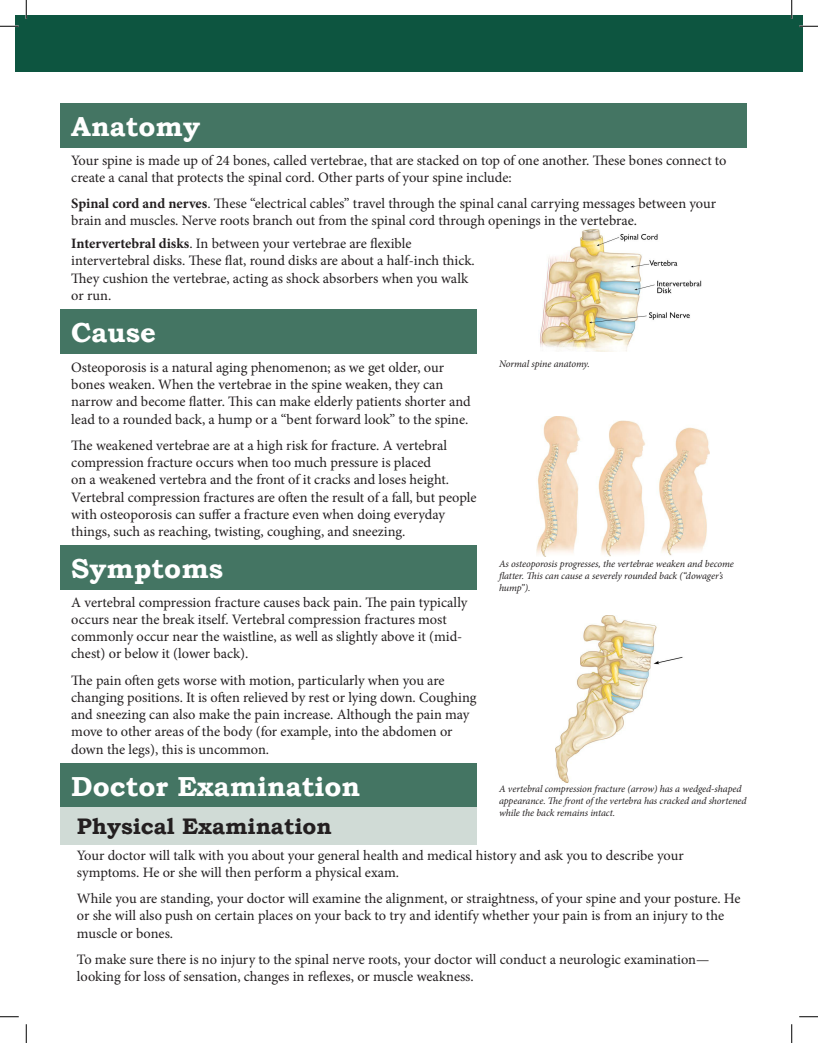
<style>
.page{position:relative;width:818px;height:1043px;background:#fff}
.page>*{position:absolute;margin:0;border:0;box-sizing:border-box;transform-origin:0 0}
.Header_1{font:700 27.5px "Bookman Old Style";color:#fff}
.Header_2{font:700 22.5px "Bookman Old Style";color:#231f20}
.Paragraph{font:14.38px/17.2px "Minion Pro";color:#231f20}
.Paragraph_2{font:14.38px/17.2px "Minion Pro";color:#231f20}
.Image_Caption{font:italic 10px/12px "Minion Pro";letter-spacing:-.01em;color:#231f20}
.s1{font-weight:700}
</style>
<div class="page">
<div style="left:15px;top:15px;width:787px;height:56px;background:#0d5540"></div>
<div style="left:60px;top:103px;width:686px;height:45px;background:#447563"></div>
<div style="left:60px;top:309px;width:416px;height:45px;background:#447563"></div>
<img style="left:540px;top:229px;width:162px;height:122px">
<div style="left:60px;top:545px;width:416px;height:45px;background:#447563"></div>
<div style="left:60px;top:762px;width:416px;height:45px;background:#447563"></div>
<div style="left:60px;top:807px;width:416px;height:37px;background:#d0dbd6"></div>
<img style="left:536px;top:417px;width:173px;height:139px">
<img style="left:556px;top:615px;width:127px;height:167px">
<svg style="left:0;top:25px;width:19px;height:2px"></svg>
<svg style="left:799px;top:25px;width:19px;height:2px"></svg>
<svg style="left:0;top:1016px;width:19px;height:1px"></svg>
<svg style="left:799px;top:1016px;width:19px;height:1px"></svg>
<svg style="left:25px;top:0;width:2px;height:19px"></svg>
<svg style="left:25px;top:1024px;width:2px;height:18px"></svg>
<svg style="left:790px;top:0;width:2px;height:19px"></svg>
<svg style="left:791px;top:1024px;width:1px;height:18px"></svg>
<p class="Header_1" style="left:71px;top:107px;width:130px">Anatomy</p>
<p class="Paragraph" style="left:71px;top:151px;width:656px">Your spine is made up of 24 bones, called vertebrae, that are stacked on top of one another. These bones connect to create a canal that protects the spinal cord. Other parts of your spine include:</p>
<p class="Paragraph" style="left:71px;top:195px;width:646px"><span class="s1">Spinal cord and nerves</span>. These “electrical cables” travel through the spinal canal carrying messages between your brain and muscles. Nerve roots branch out from the spinal cord through openings in the vertebrae.</p>
<p class="Paragraph" style="left:71px;top:235px;width:405px"><span class="s1">Intervertebral disks</span>. In between your vertebrae are flexible intervertebral disks. These flat, round disks are about a half-inch thick.<br>They cushion the vertebrae, acting as shock absorbers when you walk or run.</p>
<p class="Header_1" style="left:71px;top:313px;width:86px">Cause</p>
<p class="Paragraph" style="left:71px;top:358px;width:374px">Osteoporosis is a natural aging phenomenon; as we get older, our</p>
<p class="Image_Caption" style="left:499px;top:357px;width:92px">Normal spine anatomy.</p>
<p class="Paragraph" style="left:71px;top:376px;width:401px">bones weaken. When the vertebrae in the spine weaken, they can narrow and become flatter. This can make elderly patients shorter and lead to a rounded back, a hump or a “bent forward look” to the spine.</p>
<p class="Paragraph" style="left:71px;top:436px;width:407px">The weakened vertebrae are at a high risk for fracture. A vertebral compression fracture occurs when too much pressure is placed<br>on a weakened vertebra and the front of it cracks and loses height.<br>Vertebral compression fractures are often the result of a fall, but people with osteoporosis can suffer a fracture even when doing everyday things, such as reaching, twisting, coughing, and sneezing.</p>
<p class="Header_1" style="left:71px;top:549px;width:153px">Symptoms</p>
<p class="Paragraph" style="left:71px;top:593px;width:397px">A vertebral compression fracture causes back pain. The pain typically occurs near the break itself. Vertebral compression fractures most commonly occur near the waistline, as well as slightly above it (mid&shy;chest) or below it (lower back).</p>
<p class="Paragraph" style="left:71px;top:671px;width:407px">The pain often gets worse with motion, particularly when you are changing positions. It is often relieved by rest or lying down. Coughing and sneezing can also make the pain increase. Although the pain may move to other areas of the body (for example, into the abdomen or down the legs), this is uncommon.</p>
<p class="Header_1" style="left:71px;top:766px;width:290px">Doctor Examination</p>
<p class="Header_2" style="left:77px;top:810px;width:256px">Physical Examination</p>
<p class="Image_Caption" style="left:499px;top:557px;width:236px">As osteoporosis progresses, the vertebrae weaken and become flatter. This can cause a severely rounded back (“dowager’s hump”).</p>
<p class="Image_Caption" style="left:499px;top:782px;width:249px">A vertebral compression fracture (arrow) has a wedged-shaped appearance. The front of the vertebra has cracked and shortened while the back remains intact.</p>
<p class="Paragraph_2" style="left:77px;top:846px;width:608px">Your doctor will talk with you about your general health and medical history and ask you to describe your symptoms. He or she will then perform a physical exam.</p>
<p class="Paragraph_2" style="left:77px;top:889px;width:665px">While you are standing, your doctor will examine the alignment, or straightness, of your spine and your posture. He or she will also push on certain places on your back to try and identify whether your pain is from an injury to the muscle or bones.</p>
<p class="Paragraph_2" style="left:77px;top:950px;width:634px">To make sure there is no injury to the spinal nerve roots, your doctor will conduct a neurologic examination— looking for loss of sensation, changes in reflexes, or muscle weakness.</p>
</div>
